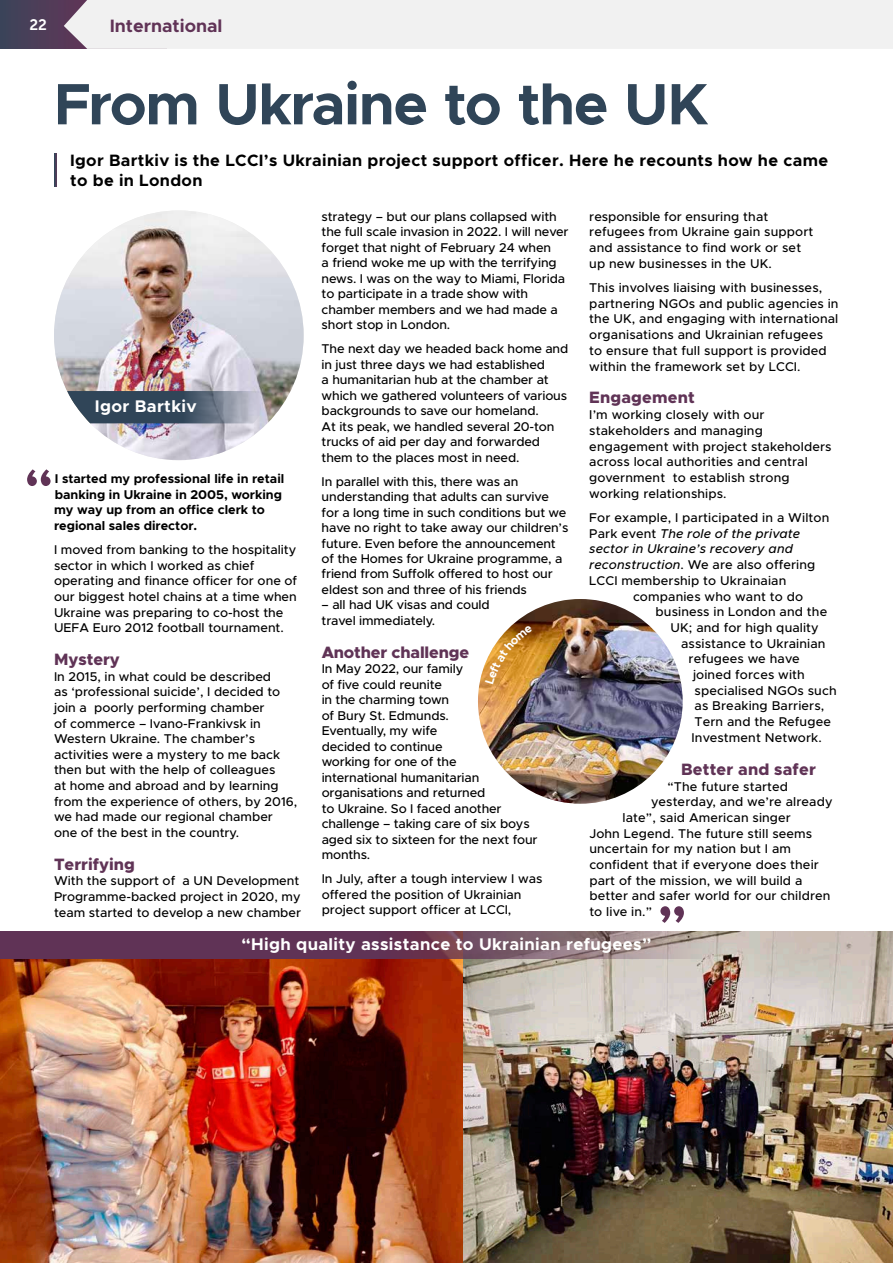
<style>
.page{position:relative;width:893px;height:1263px;background:#fff}
.page>*{position:absolute;margin:0;border:0;box-sizing:border-box;transform-origin:0 0}
.t1{font:700 58.5px "Metropolis";letter-spacing:-.025em;color:#304558}
.t2{font:700 18px "Metropolis";color:#603356}
.t3{font:700 16.95px "Metropolis";letter-spacing:.02em;color:#fff}
.t4{font:700 16.5px/19.8px "Metropolis";letter-spacing:.02em;color:#000}
.t5{font:800 16.5px "Metropolis";color:#603356}
.t6{font:15.15px "Museo Sans 700";color:#fff}
.t7{font:500 12.75px/15.5px "Metropolis";color:#000}
.t8{font:700 12.75px/15.6px "Metropolis";color:#000}
.t9{font:italic 500 12.75px "Metropolis";letter-spacing:.01em;color:#000}
.s1{font-style:normal}
.s2{font-style:italic}
</style>
<div class="page">
<svg style="left:0;top:0;width:64px;height:49px"></svg>
<div style="left:64px;top:0;width:829px;height:49px;background:#f1f1f1"></div>
<svg style="left:54px;top:153px;width:3px;height:33px"></svg>
<img style="left:0;top:931px;width:893px;height:332px">
<img style="left:54px;top:210px;width:250px;height:250px;border-radius:125px">
<svg style="left:67px;top:391px;width:208px;height:32px"></svg>
<img style="left:478px;top:599px;width:205px;height:205px;border-radius:102px">
<svg style="left:27px;top:469px;width:24px;height:17px"></svg>
<svg style="left:660px;top:906px;width:24px;height:17px"></svg>
<svg style="left:0;top:931px;width:844px;height:28px;fill:#663356"></svg>
<svg style="left:485px;top:625px;width:48px;height:59px"></svg>
<p class="t6" style="left:29px;top:16px;width:19px">22</p>
<h2 class="t2" style="left:110px;top:14px;width:114px">International</h2>
<h1 class="t1" style="left:54px;top:67px;width:656px">From Ukraine to the UK</h1>
<p class="t4" style="left:70px;top:151px;width:759px">Igor Bartkiv is the LCCI’s Ukrainian project support officer. Here he recounts how he came to be in London</p>
<h3 class="t3" style="left:95px;top:395px;width:103px">Igor Bartkiv</h3>
<p class="t8" style="left:54px;top:471px;width:232px">I started my professional life in retail banking in Ukraine in 2005, working my way up from an office clerk to regional sales director.</p>
<p class="t7" style="left:54px;top:542px;width:245px">I moved from banking to the hospitality sector in which I worked as chief operating and finance officer for one of our biggest hotel chains at a time when Ukraine was preparing to co-host the UEFA Euro 2012 football tournament.</p>
<p class="t5" style="left:54px;top:649px;width:67px">Mystery</p>
<p class="t7" style="left:54px;top:668px;width:245px">In 2015, in what could be described<br>as ‘professional suicide’, I decided to join a poorly performing chamber<br>of commerce – Ivano-Frankivsk in Western Ukraine. The chamber’s activities were a mystery to me back then but with the help of colleagues<br>at home and abroad and by learning from the experience of others, by 2016, we had made our regional chamber one of the best in the country.</p>
<p class="t5" style="left:54px;top:854px;width:82px">Terrifying</p>
<p class="t7" style="left:54px;top:873px;width:249px">With the support of a UN Development<br>Programme-backed project in 2020, my team started to develop a new chamber</p>
<p class="t7" style="left:322px;top:208px;width:248px">strategy – but our plans collapsed with the full scale invasion in 2022. I will never forget that night of February 24 when<br>a friend woke me up with the terrifying news. I was on the way to Miami, Florida to participate in a trade show with chamber members and we had made a short stop in London.</p>
<p class="t7" style="left:322px;top:341px;width:248px">The next day we headed back home and in just three days we had established<br>a humanitarian hub at the chamber at which we gathered volunteers of various backgrounds to save our homeland.<br>At its peak, we handled several 20-ton trucks of aid per day and forwarded them to the places most in need.</p>
<p class="t7" style="left:322px;top:473px;width:248px">In parallel with this, there was an understanding that adults can survive for a long time in such conditions but we have no right to take away our children’s future. Even before the announcement of the Homes for Ukraine programme, a friend from Suffolk offered to host our eldest son and three of his friends</p>
<p class="t7" style="left:322px;top:597px;width:170px">– all had UK visas and could travel immediately.</p>
<p class="t5" style="left:322px;top:641px;width:149px">Another challenge</p>
<p class="t7" style="left:322px;top:661px;width:217px">In May 2022, our family<br>of five could reunite<br>in the charming town<br>of Bury St. Edmunds.<br>Eventually, my wife<br>decided to continue<br>working for one of the<br>international humanitarian organisations and returned<br>to Ukraine. So I faced another challenge – taking care of six boys aged six to sixteen for the next four months.</p>
<p class="t7" style="left:322px;top:871px;width:222px">In July, after a tough interview I was offered the position of Ukrainian project support officer at LCCI,</p>
<p class="t7" style="left:589px;top:208px;width:226px">responsible for ensuring that refugees from Ukraine gain support and assistance to find work or set up new businesses in the UK.</p>
<p class="t7" style="left:589px;top:280px;width:251px">This involves liaising with businesses, partnering NGOs and public agencies in the UK, and engaging with international organisations and Ukrainian refugees to ensure that full support is provided within the framework set by LCCI.</p>
<p class="t5" style="left:589px;top:387px;width:107px">Engagement</p>
<p class="t7" style="left:589px;top:407px;width:244px">I’m working closely with our stakeholders and managing engagement with project stakeholders across local authorities and central government to establish strong working relationships.</p>
<p class="t7" style="left:589px;top:510px;width:242px">For example, I participated in a Wilton</p>
<p class="t9" style="left:589px;top:525px;width:212px"><span class="s1">Park event</span> The role of the private</p>
<p class="t9" style="left:589px;top:541px;width:205px">sector in Ukraine’s recovery and</p>
<p class="t7" style="left:589px;top:557px;width:228px"><span class="s2">reconstruction</span>. We are also offering</p>
<p class="t7" style="left:589px;top:573px;width:199px">LCCI membership to Ukrainaian</p>
<p class="t7" style="left:633px;top:588px;width:172px">companies who want to do</p>
<p class="t7" style="left:655px;top:604px;width:173px">business in London and the</p>
<p class="t7" style="left:670px;top:620px;width:150px">UK; and for high quality</p>
<p class="t7" style="left:681px;top:635px;width:146px">assistance to Ukrainian</p>
<p class="t7" style="left:688px;top:651px;width:113px">refugees we have</p>
<p class="t7" style="left:693px;top:667px;width:113px">joined forces with</p>
<p class="t7" style="left:695px;top:683px;width:144px">specialised NGOs such</p>
<p class="t7" style="left:695px;top:698px;width:131px">as Breaking Barriers,</p>
<p class="t7" style="left:695px;top:714px;width:138px">Tern and the Refugee</p>
<p class="t7" style="left:692px;top:730px;width:132px">Investment Network.</p>
<p class="t5" style="left:681px;top:758px;width:136px">Better and safer</p>
<p class="t7" style="left:668px;top:778px;width:122px">“The future started</p>
<p class="t7" style="left:651px;top:794px;width:183px">yesterday, and we’re already</p>
<p class="t7" style="left:623px;top:810px;width:170px">late”, said American singer</p>
<p class="t7" style="left:589px;top:825px;width:224px">John Legend. The future still seems</p>
<p class="t7" style="left:589px;top:841px;width:203px">uncertain for my nation but I am</p>
<p class="t7" style="left:589px;top:857px;width:231px">confident that if everyone does their</p>
<p class="t7" style="left:589px;top:873px;width:215px">part of the mission, we will build a</p>
<p class="t7" style="left:589px;top:888px;width:243px">better and safer world for our children</p>
<p class="t7" style="left:589px;top:904px;width:64px">to live in.”</p>
<h3 class="t3" style="left:241px;top:933px;width:412px">“High quality assistance to Ukrainian refugees”</h3>
</div>
